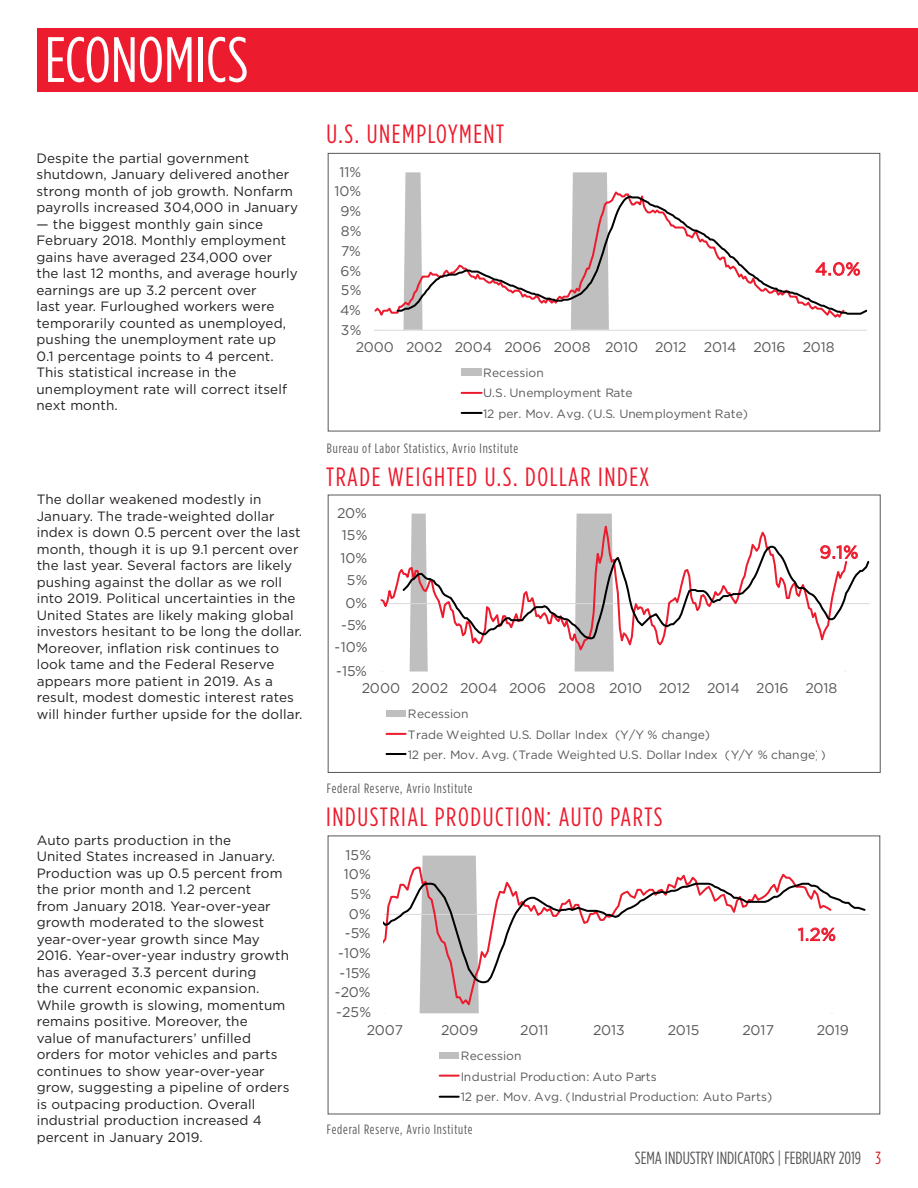
<style>
.page{position:relative;width:918px;height:1188px;background:#fff}
.page>*{position:absolute;margin:0;border:0;box-sizing:border-box;transform-origin:0 0}
.t1{font:63.9px "Gotham Condensed";color:#fff}
.t2{font:26.4px "Gotham Condensed";letter-spacing:.06em;color:#ed1b2e}
.t3{font:17.7px "Gotham Condensed";color:#57585a}
.t4{font:17.7px "Gotham";color:#ed1b2e}
.t5{font:14.1px "Gotham";color:#595959}
.t6{font:13.5px/16.5px "Gotham";letter-spacing:.01em;color:#231f20}
.t7{font:13.5px "Gotham Condensed";letter-spacing:.06em;color:#57585a}
.t8{font:12px/20.5px "Gotham";color:#595959}
.s1{color:#d1232a}
</style>
<div class="page">
<svg style="left:419px;top:856px;width:60px;height:157px"></svg>
<hr style="left:384px;top:914px;width:485px;height:1px;background:#d9d9d9">
<svg style="left:408px;top:866px;width:386px;height:143px"></svg>
<svg style="left:383px;top:881px;width:483px;height:103px"></svg>
<div style="left:440px;top:1053px;width:19px;height:6px;background:#bfbfbf"></div>
<svg style="left:440px;top:1075px;width:19px;height:2px"></svg>
<svg style="left:440px;top:1096px;width:19px;height:2px"></svg>
<svg style="left:382px;top:514px;width:464px;height:158px"></svg>
<hr style="left:380px;top:603px;width:490px;height:1px;background:#d9d9d9">
<svg style="left:380px;top:515px;width:466px;height:140px"></svg>
<svg style="left:401px;top:545px;width:468px;height:95px"></svg>
<div style="left:386px;top:711px;width:20px;height:6px;background:#bfbfbf"></div>
<hr style="left:386px;top:733px;width:20px;height:2px;background:#ed1b2e">
<hr style="left:386px;top:753px;width:20px;height:2px;background:#000">
<svg style="left:375px;top:172px;width:468px;height:158px"></svg>
<hr style="left:374px;top:330px;width:493px;height:1px;background:#d9d9d9">
<svg style="left:374px;top:187px;width:469px;height:133px"></svg>
<svg style="left:395px;top:194px;width:472px;height:122px"></svg>
<div style="left:462px;top:369px;width:20px;height:7px;background:#bfbfbf"></div>
<hr style="left:462px;top:392px;width:20px;height:2px;background:#ed1b2e">
<hr style="left:462px;top:412px;width:20px;height:2px;background:#000">
<div style="left:328px;top:495px;width:553px;height:278px;border:1px solid #57585a"></div>
<div style="left:37px;top:28px;width:881px;height:63px;background:#ed1b2e"></div>
<div style="left:328px;top:153px;width:552px;height:278px;border:1px solid #57585a"></div>
<p class="t1" style="left:45px;top:23px;width:205px">ECONOMICS</p>
<p class="t6" style="left:37px;top:150px;width:263px">Despite the partial government shutdown, January delivered another strong month of job growth. Nonfarm payrolls increased 304,000 in January</p>
<p class="t6" style="left:37px;top:216px;width:263px">— the biggest monthly gain since<br>February 2018. Monthly employment gains have averaged 234,000 over<br>the last 12 months, and average hourly earnings are up 3.2 percent over<br>last year. Furloughed workers were temporarily counted as unemployed, pushing the unemployment rate up<br>0.1 percentage points to 4 percent.<br>This statistical increase in the unemployment rate will correct itself next month.</p>
<p class="t6" style="left:37px;top:491px;width:267px">The dollar weakened modestly in January. The trade-weighted dollar index is down 0.5 percent over the last month, though it is up 9.1 percent over the last year. Several factors are likely pushing against the dollar as we roll into 2019. Political uncertainties in the United States are likely making global investors hesitant to be long the dollar.<br>Moreover, inflation risk continues to look tame and the Federal Reserve appears more patient in 2019. As a result, modest domestic interest rates will hinder further upside for the dollar.</p>
<p class="t6" style="left:37px;top:831px;width:254px">Auto parts production in the<br>United States increased in January.<br>Production was up 0.5 percent from the prior month and 1.2 percent<br>from January 2018. Year-over-year growth moderated to the slowest year-over-year growth since May 2016. Year-over-year industry growth has averaged 3.3 percent during<br>the current economic expansion.<br>While growth is slowing, momentum remains positive. Moreover, the<br>value of manufacturers’ unfilled orders for motor vehicles and parts continues to show year-over-year grow, suggesting a pipeline of orders is outpacing production. Overall industrial production increased 4 percent in January 2019.</p>
<p class="t2" style="left:326px;top:119px;width:179px">U.S. UNEMPLOYMENT</p>
<p class="t5" style="left:339px;top:163px;width:23px">11%</p>
<p class="t5" style="left:334px;top:182px;width:28px">10%</p>
<p class="t5" style="left:340px;top:202px;width:22px">9%</p>
<p class="t5" style="left:341px;top:221px;width:22px">8%</p>
<p class="t5" style="left:341px;top:242px;width:21px">7%</p>
<p class="t5" style="left:340px;top:262px;width:22px">6%</p>
<p class="t5" style="left:341px;top:281px;width:22px">5%</p>
<p class="t5" style="left:340px;top:301px;width:22px">4%</p>
<p class="t5" style="left:341px;top:321px;width:22px">3%</p>
<p class="t4" style="left:815px;top:258px;width:47px">4.0%</p>
<p class="t5" style="left:356px;top:338px;width:480px">2000 2002 2004 2006 2008 2010 2012 2014 2016 2018</p>
<p class="t8" style="left:483px;top:362px;width:266px">Recession<br>U.S. Unemployment Rate<br>12 per. Mov. Avg. (U.S. Unemployment Rate)</p>
<p class="t7" style="left:327px;top:440px;width:193px">Bureau of Labor Statistics, Avrio Institute</p>
<p class="t2" style="left:326px;top:462px;width:325px">TRADE WEIGHTED U.S. DOLLAR INDEX</p>
<p class="t5" style="left:337px;top:504px;width:31px">20%</p>
<p class="t5" style="left:342px;top:526px;width:27px">15%</p>
<p class="t5" style="left:340px;top:549px;width:28px">10%</p>
<p class="t5" style="left:347px;top:571px;width:22px">5%</p>
<p class="t5" style="left:345px;top:594px;width:23px">0%</p>
<p class="t5" style="left:341px;top:616px;width:27px">-5%</p>
<p class="t5" style="left:335px;top:638px;width:34px">-10%</p>
<p class="t5" style="left:336px;top:662px;width:32px">-15%</p>
<p class="t4" style="left:820px;top:541px;width:40px">9.1%</p>
<p class="t5" style="left:362px;top:679px;width:477px">2000 2002 2004 2006 2008 2010 2012 2014 2016 2018</p>
<p class="t8" style="left:408px;top:703px;width:419px">Recession<br>Trade Weighted U.S. Dollar Index (Y/Y % change)<br>12 per. Mov. Avg. (Trade Weighted U.S. Dollar Index (Y/Y % change))</p>
<p class="t7" style="left:327px;top:780px;width:147px">Federal Reserve, Avrio Institute</p>
<p class="t2" style="left:326px;top:801px;width:338px">INDUSTRIAL PRODUCTION: AUTO PARTS</p>
<p class="t5" style="left:345px;top:846px;width:27px">15%</p>
<p class="t5" style="left:344px;top:865px;width:28px">10%</p>
<p class="t5" style="left:350px;top:885px;width:22px">5%</p>
<p class="t5" style="left:349px;top:905px;width:23px">0%</p>
<p class="t5" style="left:345px;top:924px;width:27px">-5%</p>
<p class="t5" style="left:338px;top:944px;width:34px">-10%</p>
<p class="t5" style="left:340px;top:964px;width:32px">-15%</p>
<p class="t5" style="left:335px;top:983px;width:37px">-20%</p>
<p class="t5" style="left:336px;top:1003px;width:36px">-25%</p>
<p class="t4" style="left:798px;top:923px;width:39px">1.2%</p>
<p class="t5" style="left:367px;top:1021px;width:38px">2007</p>
<p class="t5" style="left:441px;top:1021px;width:39px">2009</p>
<p class="t5" style="left:520px;top:1021px;width:30px">2011</p>
<p class="t5" style="left:593px;top:1021px;width:33px">2013</p>
<p class="t5" style="left:668px;top:1021px;width:33px">2015</p>
<p class="t5" style="left:743px;top:1021px;width:33px">2017</p>
<p class="t5" style="left:817px;top:1021px;width:34px">2019</p>
<p class="t8" style="left:461px;top:1045px;width:313px">Recession<br>Industrial Production: Auto Parts<br>12 per. Mov. Avg. (Industrial Production: Auto Parts)</p>
<p class="t7" style="left:327px;top:1122px;width:147px">Federal Reserve, Avrio Institute</p>
<h3 class="t3" style="left:635px;top:1148px;width:248px">SEMA INDUSTRY INDICATORS | FEBRUARY 2019 <span class="s1">3</span></h3>
</div>
